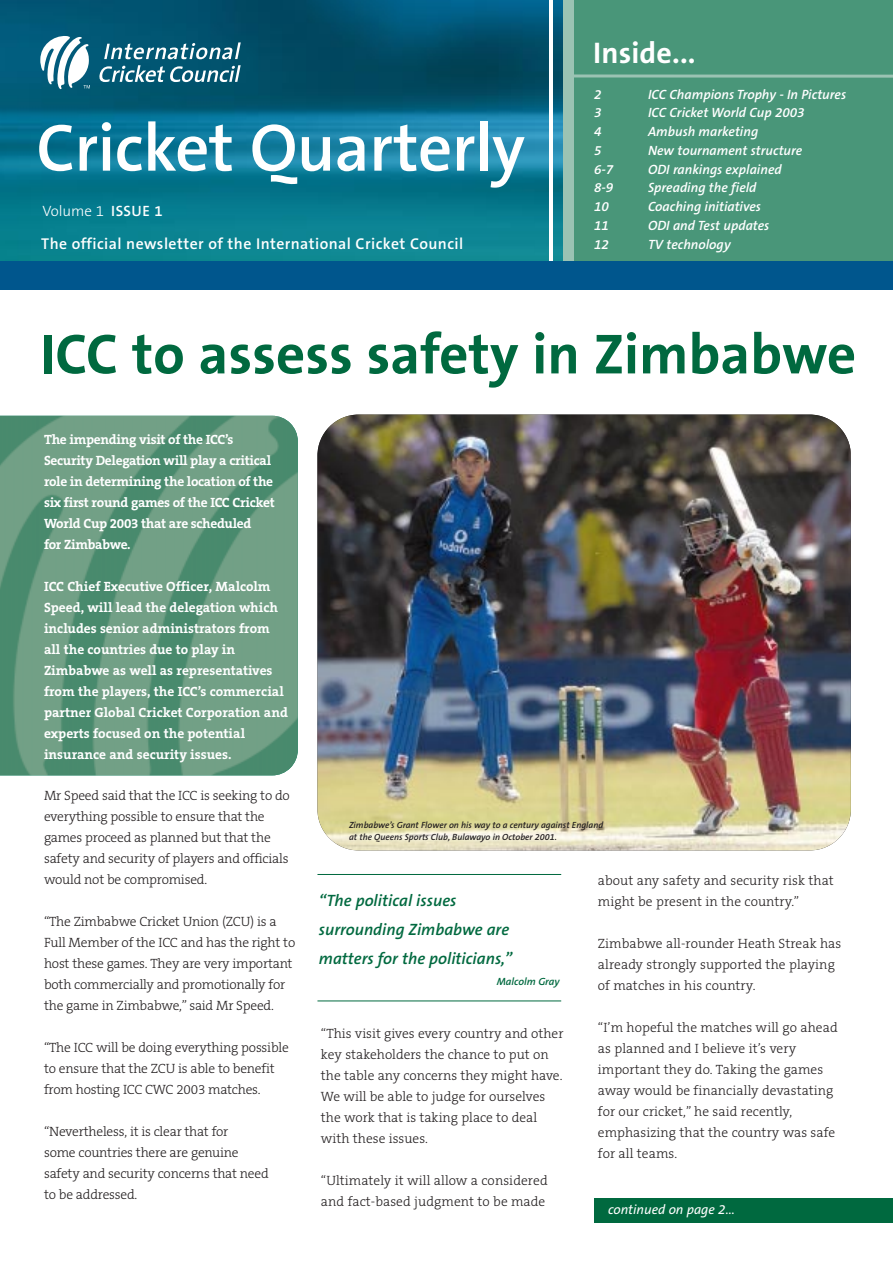
<style>
.page{position:relative;width:893px;height:1263px;background:#fff}
.page>*{position:absolute;margin:0;border:0;box-sizing:border-box;transform-origin:0 0}
.t1{font:600 67.5px "The Sans B6";letter-spacing:-.01em;color:#fff}
.t2{font:700 57px "The Sans B7";color:#00693f}
.t3{font:700 30px "The Sans B7";letter-spacing:.005em;color:#fff}
.t4{font:italic 600 16.5px/28.5px "The Sans B6";color:#00693f}
.t5{font:600 15.75px "The Sans B6";letter-spacing:.025em;color:#fff}
.t6{font:300 15px "The Sans B3";color:#fff}
.t7{font:300 13.5px/21px "The Serif B3";letter-spacing:-.015em;color:#231f20}
.t8{font:300 13.5px/21px "The Serif B3";letter-spacing:.005em;color:#231f20}
.t9{font:700 13.5px/21px "The Serif B7";color:#fff}
.t10{font:italic 600 13.5px "The Sans B6";color:#fff}
.t11{font:700 13.5px/21px "The Serif B7";letter-spacing:-.02em;color:#fff}
.t12{font:italic 13.5px "The Sans B5 Plain";color:#fff}
.t13{font:italic 600 10.5px "The Sans B6";color:#00693f}
.t14{font:italic 600 9px/12px "The Sans B6";color:#231f20}
.s1{font-family:"The Sans B6";font-weight:600}
</style>
<div class="page">
<img style="left:0;top:0;width:563px;height:261px">
<div style="left:574px;top:0;width:318px;height:271px;background:#499679"></div>
<hr style="left:549px;top:0;width:3px;height:277px;background:#fff">
<svg style="left:99px;top:65px;width:142px;height:17px"></svg>
<svg style="left:104px;top:42px;width:137px;height:17px"></svg>
<svg style="left:40px;top:35px;width:50px;height:54px"></svg>
<svg style="left:0;top:416px;width:272px;height:359px;background:#63987d"></svg>
<img style="left:272px;top:416px;width:26px;height:359px">
<img style="left:317px;top:415px;width:533px;height:435px;border-radius:41px">
<div style="left:594px;top:1198px;width:298px;height:25px;background:#00693f"></div>
<svg style="left:574px;top:74px;width:318px;height:4px"></svg>
<div style="left:563px;top:0;width:11px;height:285px;background:#9bc3b3"></div>
<div style="left:0;top:261px;width:892px;height:29px;background:#00568d"></div>
<hr style="left:317px;top:874px;width:244px;height:1px;background:#00693f">
<hr style="left:317px;top:1001px;width:244px;height:1px;background:#00693f">
<h1 class="t1" style="left:36px;top:123px;width:490px">Cricket Quarterly</h1>
<p class="t6" style="left:43px;top:206px;width:122px">Volume 1 <span class="s1">ISSUE 1</span></p>
<p class="t5" style="left:41px;top:238px;width:423px">The official newsletter of the International Cricket Council</p>
<h3 class="t3" style="left:593px;top:42px;width:104px">Inside...</h3>
<p class="t10" style="left:594px;top:89px;width:9px">2</p>
<p class="t10" style="left:648px;top:89px;width:200px">ICC Champions Trophy - In Pictures</p>
<p class="t10" style="left:594px;top:108px;width:9px">3</p>
<p class="t10" style="left:648px;top:108px;width:158px">ICC Cricket World Cup 2003</p>
<p class="t10" style="left:594px;top:127px;width:9px">4</p>
<p class="t10" style="left:648px;top:127px;width:112px">Ambush marketing</p>
<p class="t10" style="left:594px;top:145px;width:9px">5</p>
<p class="t10" style="left:648px;top:145px;width:156px">New tournament structure</p>
<p class="t10" style="left:594px;top:164px;width:21px">6-7</p>
<p class="t10" style="left:648px;top:164px;width:135px">ODI rankings explained</p>
<p class="t10" style="left:594px;top:183px;width:21px">8-9</p>
<p class="t10" style="left:648px;top:183px;width:110px">Spreading the field</p>
<p class="t10" style="left:594px;top:202px;width:16px">10</p>
<p class="t10" style="left:648px;top:202px;width:114px">Coaching initiatives</p>
<p class="t10" style="left:594px;top:220px;width:16px">11</p>
<p class="t10" style="left:648px;top:220px;width:123px">ODI and Test updates</p>
<p class="t10" style="left:594px;top:239px;width:16px">12</p>
<p class="t10" style="left:648px;top:239px;width:84px">TV technology</p>
<h2 class="t2" style="left:40px;top:333px;width:817px">ICC to assess safety in Zimbabwe</h2>
<p class="t11" style="left:44px;top:430px;width:232px">The impending visit of the ICC’s Security Delegation will play a critical role in determining the location of the six first round games of the ICC Cricket World Cup 2003 that are scheduled<br>for Zimbabwe.</p>
<p class="t9" style="left:44px;top:577px;width:245px">ICC Chief Executive Officer, Malcolm Speed, will lead the delegation which includes senior administrators from all the countries due to play in Zimbabwe as well as representatives from the players, the ICC’s commercial partner Global Cricket Corporation and experts focused on the potential insurance and security issues.</p>
<p class="t7" style="left:44px;top:786px;width:247px">Mr Speed said that the ICC is seeking to do everything possible to ensure that the games proceed as planned but that the safety and security of players and officials would not be compromised.</p>
<p class="t7" style="left:44px;top:912px;width:253px">“The Zimbabwe Cricket Union (ZCU) is a Full Member of the ICC and has the right to host these games. They are very important both commercially and promotionally for the game in Zimbabwe,” said Mr Speed.</p>
<p class="t7" style="left:44px;top:1038px;width:246px">“The ICC will be doing everything possible to ensure that the ZCU is able to benefit from hosting ICC CWC 2003 matches.</p>
<p class="t7" style="left:44px;top:1122px;width:226px">“Nevertheless, it is clear that for<br>some countries there are genuine safety and security concerns that need to be addressed.</p>
<p class="t14" style="left:349px;top:820px;width:256px">Zimbabwe’s Grant Flower on his way to a century against England at the Queens Sports Club, Bulawayo in October 2001.</p>
<p class="t4" style="left:319px;top:888px;width:195px">“The political issues surrounding Zimbabwe are matters for the politicians,”</p>
<p class="t13" style="left:497px;top:977px;width:64px">Malcolm Gray</p>
<p class="t7" style="left:321px;top:1025px;width:244px">“This visit gives every country and other key stakeholders the chance to put on the table any concerns they might have.<br>We will be able to judge for ourselves the work that is taking place to deal with these issues.</p>
<p class="t8" style="left:321px;top:1172px;width:228px">“Ultimately it will allow a considered and fact-based judgment to be made</p>
<p class="t8" style="left:598px;top:872px;width:237px">about any safety and security risk that might be present in the country.”</p>
<p class="t8" style="left:598px;top:935px;width:245px">Zimbabwe all-rounder Heath Streak has already strongly supported the playing of matches in his country.</p>
<p class="t8" style="left:598px;top:1019px;width:241px">“I’m hopeful the matches will go ahead as planned and I believe it’s very important they do. Taking the games away would be financially devastating for our cricket,” he said recently, emphasizing that the country was safe for all teams.</p>
<p class="t12" style="left:608px;top:1204px;width:128px">continued on page 2...</p>
</div>
